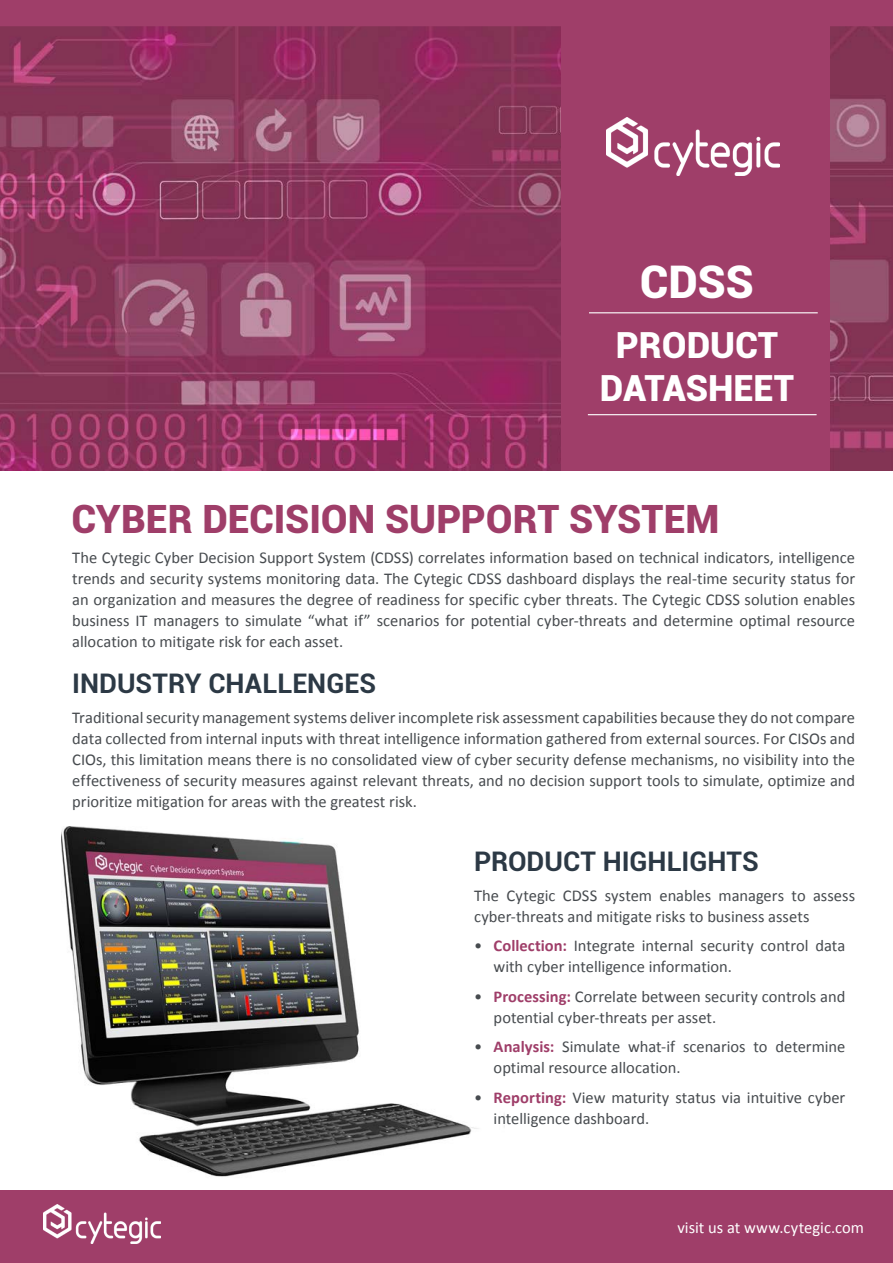
<style>
.page{position:relative;width:893px;height:1263px;background:#fff}
.page>*{position:absolute;margin:0;border:0;box-sizing:border-box;transform-origin:0 0}
.t1{font:900 45px "Roboto";color:#fff}
.t2{font:900 39px "Roboto";letter-spacing:-.005em;color:#9f3e69}
.t3{font:900 36px/43.2px "Roboto";color:#fff;text-align:center}
.t4{font:700 27px "Roboto";color:#2c3945}
.t5{font:16.5px/21px "Calibri";color:#474b4f}
.t6{font:16.5px "Calibri";color:#fff}
.s1{font-weight:700;color:#9f3e69}
</style>
<div class="page">
<img style="left:0;top:26px;width:893px;height:445px">
<div style="left:561px;top:0;width:268px;height:471px;background:#9f3e69"></div>
<div style="left:0;top:1191px;width:893px;height:72px;background:#9f3e69"></div>
<div style="left:0;top:0;width:893px;height:26px;background:#9f3e69"></div>
<img style="left:62px;top:826px;width:416px;height:351px">
<img style="left:606px;top:117px;width:173px;height:58px">
<hr style="left:589px;top:312px;width:229px;height:1px;background:#fff">
<hr style="left:588px;top:414px;width:229px;height:1px;background:#fff">
<img style="left:44px;top:1204px;width:117px;height:40px">
<h1 class="t1" style="left:640px;top:250px;width:116px">CDSS</h1>
<h3 class="t3" style="left:600px;top:322px;width:196px">PRODUCT<br>DATASHEET</h3>
<h2 class="t2" style="left:71px;top:491px;width:650px">CYBER DECISION SUPPORT SYSTEM</h2>
<p class="t5" style="left:72px;top:547px;width:784px;text-align:justify">The Cytegic Cyber Decision Support System (CDSS) correlates information based on technical indicators, intelligence trends and security systems monitoring data. The Cytegic CDSS dashboard displays the real-time security status for an organization and measures the degree of readiness for specific cyber threats. The Cytegic CDSS solution enables business IT managers to simulate “what if” scenarios for potential cyber-threats and determine optimal resource allocation to mitigate risk for each asset.</p>
<h3 class="t4" style="left:72px;top:664px;width:305px">INDUSTRY CHALLENGES</h3>
<p class="t5" style="left:72px;top:707px;width:784px;text-align:justify">Traditional security management systems deliver incomplete risk assessment capabilities because they do not compare data collected from internal inputs with threat intelligence information gathered from external sources. For CISOs and CIOs, this limitation means there is no consolidated view of cyber security defense mechanisms, no visibility into the effectiveness of security measures against relevant threats, and no decision support tools to simulate, optimize and prioritize mitigation for areas with the greatest risk.</p>
<h3 class="t4" style="left:474px;top:843px;width:286px">PRODUCT HIGHLIGHTS</h3>
<p class="t5" style="left:474px;top:885px;width:382px">The Cytegic CDSS system enables managers to assess cyber-threats and mitigate risks to business assets</p>
<p class="t5" style="left:494px;top:935px;width:353px;text-indent:-20px">• <span class="s1">Collection:</span> Integrate internal security control data with cyber intelligence information.</p>
<p class="t5" style="left:494px;top:986px;width:353px;text-indent:-20px">• <span class="s1">Processing:</span> Correlate between security controls and potential cyber-threats per asset.</p>
<p class="t5" style="left:494px;top:1036px;width:353px;text-indent:-20px">• <span class="s1">Analysis:</span> Simulate what-if scenarios to determine optimal resource allocation.</p>
<p class="t5" style="left:494px;top:1087px;width:353px;text-indent:-20px">• <span class="s1">Reporting:</span> View maturity status via intuitive cyber intelligence dashboard.</p>
<p class="t6" style="left:677px;top:1217px;width:188px">visit us at www.cytegic.com</p>
</div>
